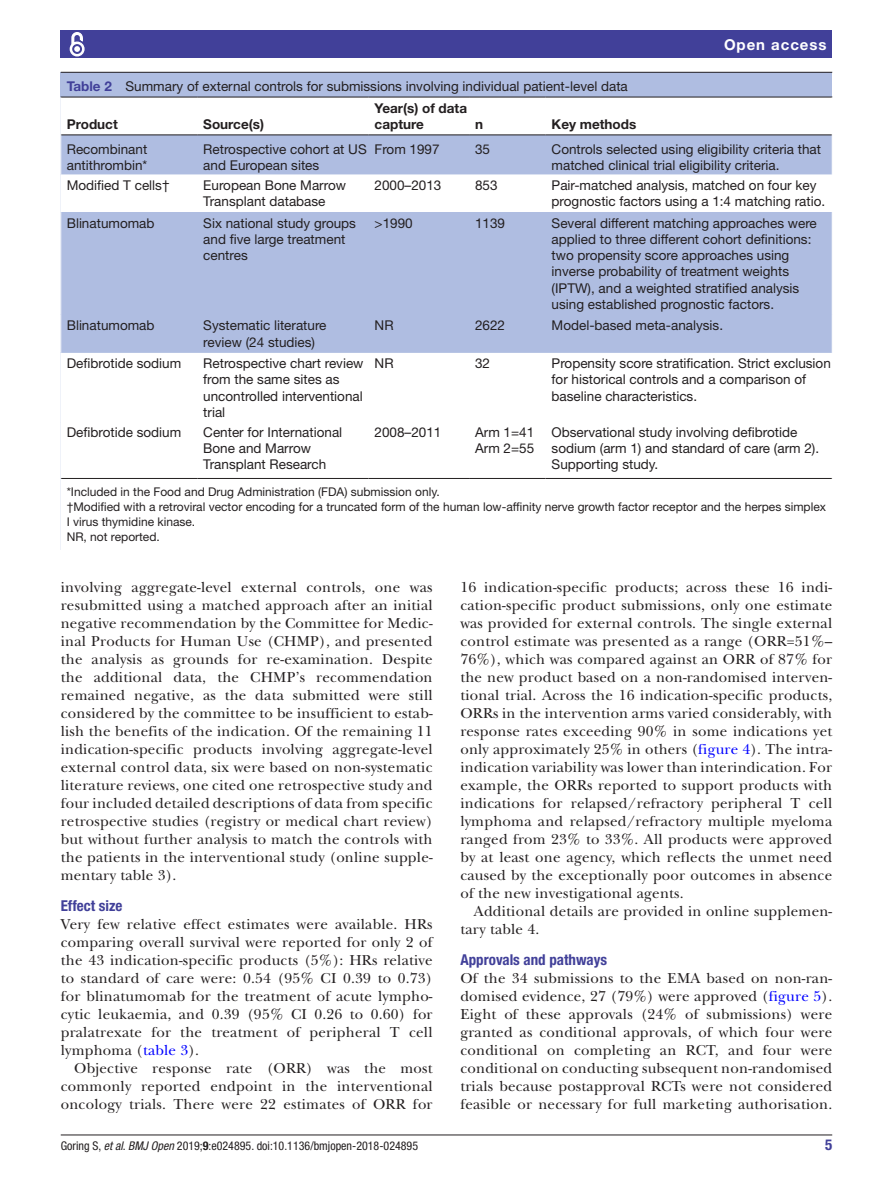
<style>
.page{position:relative;width:893px;height:1191px;background:#fff}
.page>*{position:absolute;margin:0;border:0;box-sizing:border-box;transform-origin:0 0}
.t1{font:15px/18px "New Baskerville";letter-spacing:.015em;color:#231f20;text-align:justify}
.t2{font:700 condensed 15px "Helvetica Neue LT Std";color:#414099}
.t3{font:700 15px "Helvetica Neue LT Std";letter-spacing:.065em;color:#fff}
.t4{font:13.5px/16.2px "Helvetica Neue LT Std";color:#231f20}
.t5{font:700 13.5px/16.2px "Helvetica Neue LT Std";color:#231f20}
.t6{font:12px/15px "Helvetica Neue LT Std";color:#231f20}
.t7{font:condensed 12px "Helvetica Neue LT Std";color:#231f20}
.s1{font-weight:700;color:#414099}
.s2{color:#00f}
.s3{font-style:italic}
.s4{font-weight:700}
</style>
<div class="page">
<hr style="left:61px;top:1134px;width:771px;height:1px;background:#231f20">
<div style="left:61px;top:31px;width:771px;height:27px;background:#414099"></div>
<svg style="left:69px;top:32px;width:16px;height:25px"></svg>
<div style="left:61px;top:73px;width:771px;height:477px;background:#afbde1"></div>
<hr style="left:61px;top:72px;width:771px;height:1px;background:#231f20">
<div style="left:61px;top:98px;width:771px;height:452px;background:#fff"></div>
<svg style="left:61px;top:135px;width:771px;height:218px"></svg>
<hr style="left:61px;top:97px;width:136px;height:1px;background:#231f20">
<hr style="left:61px;top:134px;width:136px;height:1px;background:#231f20">
<hr style="left:197px;top:97px;width:172px;height:1px;background:#231f20">
<hr style="left:197px;top:134px;width:172px;height:1px;background:#231f20">
<hr style="left:369px;top:97px;width:100px;height:1px;background:#231f20">
<hr style="left:369px;top:134px;width:100px;height:1px;background:#231f20">
<hr style="left:469px;top:97px;width:77px;height:1px;background:#231f20">
<hr style="left:469px;top:134px;width:77px;height:1px;background:#231f20">
<hr style="left:546px;top:97px;width:286px;height:1px;background:#231f20">
<hr style="left:546px;top:134px;width:286px;height:1px;background:#231f20">
<hr style="left:197px;top:478px;width:172px;height:1px;background:#231f20">
<hr style="left:369px;top:478px;width:100px;height:1px;background:#231f20">
<hr style="left:469px;top:478px;width:77px;height:1px;background:#231f20">
<hr style="left:546px;top:478px;width:286px;height:1px;background:#231f20">
<hr style="left:61px;top:478px;width:136px;height:1px;background:#231f20">
<hr style="left:67px;top:495px;width:765px;height:2px;background:#fff">
<hr style="left:67px;top:525px;width:765px;height:2px;background:#fff">
<hr style="left:67px;top:540px;width:765px;height:2px;background:#fff">
<p class="t4" style="left:67px;top:78px;width:563px"><span class="s1">Table 2</span> Summary of external controls for submissions involving individual patient-level data</p>
<p class="t5" style="left:67px;top:116px;width:53px">Product</p>
<p class="t5" style="left:203px;top:116px;width:62px">Source(s)</p>
<p class="t5" style="left:375px;top:99px;width:94px">Year(s) of data capture</p>
<p class="t5" style="left:475px;top:116px;width:10px">n</p>
<p class="t5" style="left:552px;top:116px;width:86px">Key methods</p>
<p class="t3" style="left:724px;top:35px;width:104px">Open access</p>
<p class="t4" style="left:67px;top:140px;width:82px">Recombinant antithrombin*</p>
<p class="t4" style="left:203px;top:140px;width:165px">Retrospective cohort at US and European sites</p>
<p class="t4" style="left:375px;top:140px;width:67px">From 1997</p>
<p class="t4" style="left:475px;top:140px;width:17px">35</p>
<p class="t4" style="left:552px;top:140px;width:271px">Controls selected using eligibility criteria that matched clinical trial eligibility criteria.</p>
<p class="t4" style="left:67px;top:177px;width:104px">Modified T cells†</p>
<p class="t4" style="left:203px;top:177px;width:144px">European Bone Marrow<br>Transplant database</p>
<p class="t4" style="left:375px;top:177px;width:68px">2000–2013</p>
<p class="t4" style="left:475px;top:177px;width:24px">853</p>
<p class="t4" style="left:552px;top:177px;width:275px">Pair-matched analysis, matched on four key prognostic factors using a 1:4 matching ratio.</p>
<p class="t4" style="left:67px;top:215px;width:89px">Blinatumomab</p>
<p class="t4" style="left:203px;top:215px;width:154px">Six national study groups and five large treatment centres</p>
<p class="t4" style="left:375px;top:215px;width:40px">&gt;1990</p>
<p class="t4" style="left:475px;top:215px;width:32px">1139</p>
<p class="t4" style="left:552px;top:215px;width:267px">Several different matching approaches were applied to three different cohort definitions: two propensity score approaches using inverse probability of treatment weights (IPTW), and a weighted stratified analysis using established prognostic factors.</p>
<p class="t4" style="left:67px;top:317px;width:89px">Blinatumomab</p>
<p class="t4" style="left:203px;top:317px;width:125px">Systematic literature review (24 studies)</p>
<p class="t4" style="left:375px;top:317px;width:20px">NR</p>
<p class="t4" style="left:475px;top:317px;width:32px">2622</p>
<p class="t4" style="left:552px;top:317px;width:173px">Model-based meta-analysis.</p>
<p class="t4" style="left:67px;top:355px;width:116px">Defibrotide sodium</p>
<p class="t4" style="left:203px;top:355px;width:162px">Retrospective chart review from the same sites as uncontrolled interventional trial</p>
<p class="t4" style="left:375px;top:355px;width:20px">NR</p>
<p class="t4" style="left:475px;top:355px;width:17px">32</p>
<p class="t4" style="left:552px;top:355px;width:281px">Propensity score stratification. Strict exclusion for historical controls and a comparison of baseline characteristics.</p>
<p class="t4" style="left:67px;top:424px;width:116px">Defibrotide sodium</p>
<p class="t4" style="left:203px;top:424px;width:140px">Center for International<br>Bone and Marrow<br>Transplant Research</p>
<p class="t4" style="left:375px;top:424px;width:68px">2008–2011</p>
<p class="t4" style="left:475px;top:424px;width:61px">Arm 1=41<br>Arm 2=55</p>
<p class="t4" style="left:552px;top:424px;width:269px">Observational study involving defibrotide sodium (arm 1) and standard of care (arm 2).<br>Supporting study.</p>
<p class="t6" style="left:67px;top:484px;width:761px">*Included in the Food and Drug Administration (FDA) submission only.<br>†Modified with a retroviral vector encoding for a truncated form of the human low-affinity nerve growth factor receptor and the herpes simplex I virus thymidine kinase.<br>NR, not reported.</p>
<p class="t1" style="left:61px;top:578px;width:373px">involving aggregate-level external controls, one was resubmitted using a matched approach after an initial negative recommendation by the Committee for Medic&shy;inal Products for Human Use (CHMP), and presented the analysis as grounds for re-examination. Despite the additional data, the CHMP’s recommendation remained negative, as the data submitted were still considered by the committee to be insufficient to estab&shy;lish the benefits of the indication. Of the remaining 11 indication-specific products involving aggregate-level external control data, six were based on non-systematic literature reviews, one cited one retrospective study and four included detailed descriptions of data from specific retrospective studies (registry or medical chart review) but without further analysis to match the controls with the patients in the interventional study (online supple&shy;mentary table 3).</p>
<p class="t2" style="left:61px;top:897px;width:63px">Effect size</p>
<p class="t1" style="left:61px;top:915px;width:373px">Very few relative effect estimates were available. HRs comparing overall survival were reported for only 2 of the 43 indication-specific products (5%): HRs relative to standard of care were: 0.54 (95% CI 0.39 to 0.73) for blinatumomab for the treatment of acute lympho&shy;cytic leukaemia, and 0.39 (95% CI 0.26 to 0.60) for pralatrexate for the treatment of peripheral T cell lymphoma (<span class="s2">table 3</span>).</p>
<p class="t1" style="left:61px;top:1059px;width:373px;text-indent:14px">Objective response rate (ORR) was the most commonly reported endpoint in the interventional oncology trials. There were 22 estimates of ORR for</p>
<p class="t1" style="left:460px;top:578px;width:373px">16 indication-specific products; across these 16 indi&shy;cation-specific product submissions, only one estimate was provided for external controls. The single external control estimate was presented as a range (ORR=51%– 76%), which was compared against an ORR of 87% for the new product based on a non-randomised interven&shy;tional trial. Across the 16 indication-specific products, ORRs in the intervention arms varied considerably, with response rates exceeding 90% in some indications yet only approximately 25% in others (<span class="s2">figure 4</span>). The intra&shy;indication variability was lower than interindication. For example, the ORRs reported to support products with indications for relapsed/refractory peripheral T cell lymphoma and relapsed/refractory multiple myeloma ranged from 23% to 33%. All products were approved by at least one agency, which reflects the unmet need caused by the exceptionally poor outcomes in absence of the new investigational agents.</p>
<p class="t1" style="left:460px;top:902px;width:373px;text-indent:13px">Additional details are provided in online supplemen&shy;tary table 4.</p>
<p class="t2" style="left:460px;top:951px;width:148px">Approvals and pathways</p>
<p class="t1" style="left:460px;top:969px;width:373px">Of the 34 submissions to the EMA based on non-ran&shy;domised evidence, 27 (79%) were approved (<span class="s2">figure 5</span>).<br>Eight of these approvals (24% of submissions) were granted as conditional approvals, of which four were conditional on completing an RCT, and four were conditional on conducting subsequent non-randomised trials because postapproval RCTs were not considered feasible or necessary for full marketing authorisation.</p>
<p class="t7" style="left:61px;top:1138px;width:359px">Goring S, <span class="s3">et al</span>. <span class="s3">BMJ Open</span> 2019;<span class="s4">9</span>:e024895. doi:10.1136/bmjopen-2018-024895</p>
<p class="t2" style="left:825px;top:1135px;width:9px">5</p>
</div>
